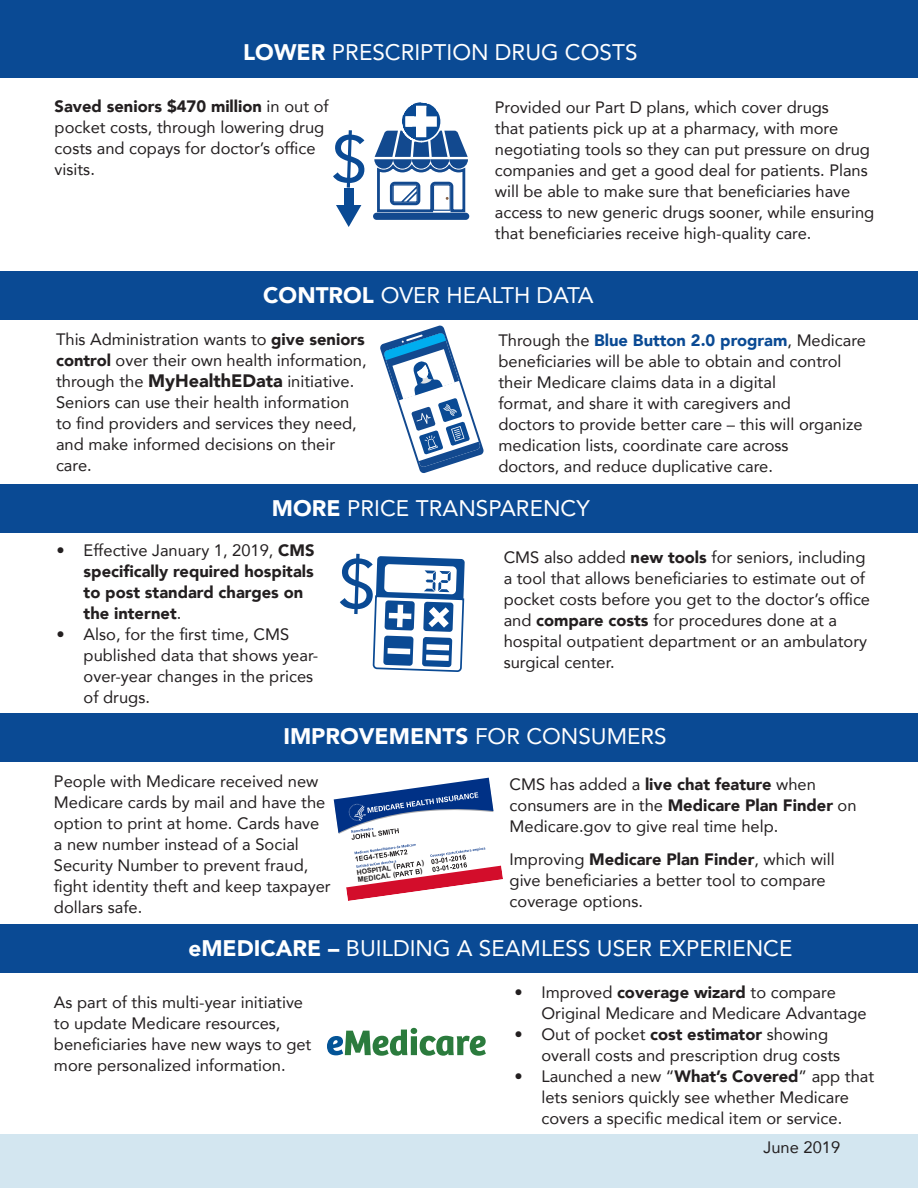
<style>
.page{position:relative;width:918px;height:1188px;background:#fff}
.page>*{position:absolute;margin:0;border:0;box-sizing:border-box;transform-origin:0 0}
.t1{font:22.5px "Avenir";color:#fff}
.t2{font:900 22.5px "Avenir";color:#fff}
.t3{font:16.5px/21px "Avenir";color:#231f20}
.t4{font:900 16.5px/21px "Avenir";color:#231f20}
.t5{font:700 7.2px "Arial";color:#231f20}
.t6{font:700 6.9px "Arial";color:#231f20}
.s1{font-weight:900}
.s2{font-weight:900;font-size:18px}
.s3{font-weight:400}
.s4{font-weight:900;color:#0a4a94}
</style>
<div class="page">
<div style="left:0;top:0;width:918px;height:77px;background:#0a4a94"></div>
<div style="left:0;top:271px;width:918px;height:49px;background:#0a4a94"></div>
<div style="left:0;top:484px;width:918px;height:49px;background:#0a4a94"></div>
<div style="left:0;top:713px;width:918px;height:48px;background:#0a4a94"></div>
<div style="left:0;top:925px;width:918px;height:48px;background:#0a4a94"></div>
<div style="left:0;top:1134px;width:918px;height:54px;background:#d3e6f0"></div>
<div style="left:373px;top:213px;width:96px;height:7px;background:#12498f;border-radius:4px"></div>
<svg style="left:374px;top:102px;width:94px;height:112px"></svg>
<svg style="left:333px;top:130px;width:31px;height:58px"></svg>
<svg style="left:380px;top:325px;width:104px;height:148px"></svg>
<svg style="left:340px;top:554px;width:125px;height:118px"></svg>
<div style="left:344px;top:188px;width:9px;height:18px;background:#0a4a94"></div>
<svg style="left:336px;top:205px;width:25px;height:22px"></svg>
<svg style="left:327px;top:1028px;width:159px;height:28px"></svg>
<svg style="left:334px;top:778px;width:169px;height:123px"></svg>
<h1 class="t1" style="left:243px;top:34px;width:396px"><span class="s1">LOWER</span> PRESCRIPTION DRUG COSTS</h1>
<p class="t3" style="left:55px;top:96px;width:276px"><span class="s1">Saved seniors $470 million</span> in out of pocket costs, through lowering drug costs and copays for doctor’s office visits.</p>
<p class="t3" style="left:495px;top:96px;width:381px">Provided our Part D plans, which cover drugs<br>that patients pick up at a pharmacy, with more negotiating tools so they can put pressure on drug companies and get a good deal for patients. Plans will be able to make sure that beneficiaries have access to new generic drugs sooner, while ensuring that beneficiaries receive high-quality care.</p>
<h1 class="t1" style="left:263px;top:277px;width:332px"><span class="s1">CONTROL</span> OVER HEALTH DATA</h1>
<p class="t3" style="left:56px;top:328px;width:312px">This Administration wants to <span class="s1">give seniors control</span> over their own health information, through the <span class="s2">MyHealthEData</span> initiative.<br>Seniors can use their health information to find providers and services they need, and make informed decisions on their care.</p>
<h1 class="t1" style="left:272px;top:490px;width:319px"><span class="s1">MORE</span> PRICE TRANSPARENCY</h1>
<p class="t4" style="left:84px;top:540px;width:232px;text-indent:-27px"><span class="s3">• Effective January 1, 2019,</span> CMS specifically required hospitals to post standard charges on the internet<span class="s3">.</span></p>
<p class="t3" style="left:84px;top:623px;width:236px;text-indent:-27px">• Also, for the first time, CMS published data that shows year&shy;over-year changes in the prices of drugs.</p>
<p class="t3" style="left:498px;top:329px;width:369px">Through the <span class="s4">Blue Button 2.0 program</span>, Medicare beneficiaries will be able to obtain and control their Medicare claims data in a digital<br>format, and share it with caregivers and<br>doctors to provide better care – this will organize medication lists, coordinate care across<br>doctors, and reduce duplicative care.</p>
<p class="t3" style="left:504px;top:546px;width:368px">CMS also added <span class="s1">new tools</span> for seniors, including a tool that allows beneficiaries to estimate out of pocket costs before you get to the doctor’s office and <span class="s1">compare costs</span> for procedures done at a hospital outpatient department or an ambulatory surgical center.</p>
<h1 class="t2" style="left:283px;top:717px;width:385px">IMPROVEMENTS <span class="s3">FOR CONSUMERS</span></h1>
<p class="t3" style="left:54px;top:770px;width:278px">People with Medicare received new<br>Medicare cards by mail and have the option to print at home. Cards have a new number instead of a Social<br>Security Number to prevent fraud, fight identity theft and keep taxpayer dollars safe.</p>
<h1 class="t1" style="left:188px;top:930px;width:605px"><span class="s1">eMEDICARE –</span> BUILDING A SEAMLESS USER EXPERIENCE</h1>
<p class="t3" style="left:510px;top:773px;width:349px">CMS has added a <span class="s1">live chat feature</span> when consumers are in the <span class="s1">Medicare Plan Finder</span> on<br>Medicare.gov to give real time help.</p>
<p class="t3" style="left:510px;top:848px;width:327px">Improving <span class="s1">Medicare Plan Finder</span>, which will give beneficiaries a better tool to compare coverage options.</p>
<p class="t6" style="left:356px;top:868px;width:36px;rotate:-8deg">HOSPITAL</p>
<p class="t5" style="left:357px;top:875px;width:34px;rotate:-8deg">MEDICAL</p>
<p class="t3" style="left:54px;top:991px;width:259px">As part of this multi-year initiative to update Medicare resources, beneficiaries have new ways to get more personalized information.</p>
<p class="t3" style="left:542px;top:982px;width:327px;text-indent:-27px">• Improved <span class="s1">coverage wizard</span> to compare<br>Original Medicare and Medicare Advantage</p>
<p class="t3" style="left:542px;top:1024px;width:300px;text-indent:-27px">• Out of pocket <span class="s1">cost estimator</span> showing overall costs and prescription drug costs</p>
<p class="t3" style="left:514px;top:1066px;width:361px;text-align:center">• Launched a new “<span class="s1">What’s Covered</span>” app that lets seniors quickly see whether Medicare<br>covers a specific medical item or service.</p>
<p class="t3" style="left:764px;top:1136px;width:78px">June 2019</p>
</div>
